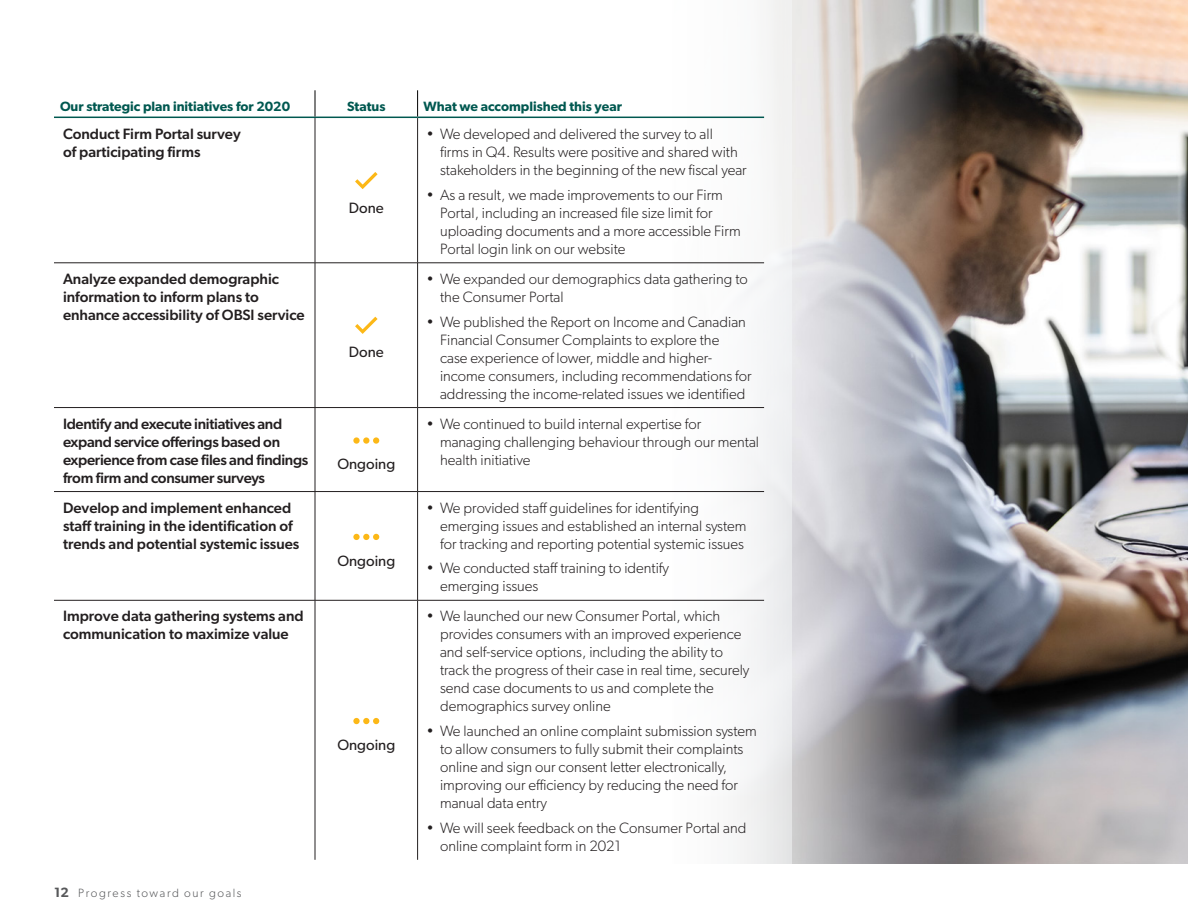
<style>
.page{position:relative;width:1188px;height:918px;background:#fff}
.page>*{position:absolute;margin:0;border:0;box-sizing:border-box;transform-origin:0 0}
.t1{font:300 15px/18px "Gibson";color:#231f20}
.body_copy{font:500 15px/18px "Gibson";color:#231f20}
.body_copy-2{font:500 15px/18px "Gibson";letter-spacing:-.02em;color:#231f20}
.body_copy-3{font:15px "Gibson";color:#231f20}
.body_copy-4{font:600 13.5px "Gibson";color:#005850}
.t2{font:300 12px "Gibson";letter-spacing:.13em;color:#57585a}
.s1{font-weight:600;font-size:13.5px}
</style>
<div class="page">
<img style="left:1175px;top:0;width:13px;height:864px">
<hr style="left:54px;top:117px;width:261px;height:1px;background:#005850">
<hr style="left:315px;top:117px;width:103px;height:1px;background:#005850">
<hr style="left:418px;top:117px;width:346px;height:1px;background:#005850">
<hr style="left:315px;top:263px;width:103px;height:1px;background:#231f20">
<hr style="left:315px;top:407px;width:103px;height:1px;background:#231f20">
<hr style="left:315px;top:491px;width:103px;height:1px;background:#231f20">
<hr style="left:315px;top:600px;width:103px;height:1px;background:#231f20">
<svg style="left:315px;top:90px;width:1px;height:27px"></svg>
<svg style="left:417px;top:90px;width:1px;height:27px"></svg>
<hr style="left:315px;top:118px;width:1px;height:145px;background:#231f20">
<hr style="left:417px;top:118px;width:1px;height:145px;background:#231f20">
<hr style="left:54px;top:263px;width:261px;height:1px;background:#231f20">
<hr style="left:315px;top:263px;width:1px;height:144px;background:#231f20">
<hr style="left:418px;top:263px;width:346px;height:1px;background:#231f20">
<hr style="left:417px;top:263px;width:1px;height:144px;background:#231f20">
<hr style="left:54px;top:407px;width:261px;height:1px;background:#231f20">
<hr style="left:315px;top:408px;width:1px;height:83px;background:#231f20">
<hr style="left:418px;top:407px;width:346px;height:1px;background:#231f20">
<hr style="left:417px;top:408px;width:1px;height:83px;background:#231f20">
<hr style="left:54px;top:491px;width:261px;height:1px;background:#231f20">
<hr style="left:315px;top:492px;width:1px;height:108px;background:#231f20">
<hr style="left:418px;top:491px;width:346px;height:1px;background:#231f20">
<hr style="left:417px;top:492px;width:1px;height:108px;background:#231f20">
<hr style="left:54px;top:600px;width:261px;height:1px;background:#231f20">
<hr style="left:315px;top:600px;width:1px;height:260px;background:#231f20">
<hr style="left:418px;top:600px;width:346px;height:1px;background:#231f20">
<hr style="left:417px;top:600px;width:1px;height:260px;background:#231f20">
<svg style="left:355px;top:172px;width:23px;height:17px"></svg>
<svg style="left:355px;top:317px;width:23px;height:17px"></svg>
<svg style="left:353px;top:437px;width:7px;height:7px"></svg>
<div style="left:363px;top:437px;width:6px;height:7px;background:#fcb817;border-radius:50%"></div>
<div style="left:373px;top:437px;width:6px;height:7px;background:#fcb817;border-radius:50%"></div>
<div style="left:353px;top:534px;width:7px;height:6px;background:#fcb817;border-radius:50%"></div>
<svg style="left:363px;top:534px;width:16px;height:6px"></svg>
<div style="left:353px;top:718px;width:7px;height:6px;background:#fcb817;border-radius:50%"></div>
<svg style="left:363px;top:718px;width:16px;height:6px"></svg>
<img style="left:792px;top:0;width:383px;height:864px">
<p class="body_copy-4" style="left:60px;top:99px;width:232px">Our strategic plan initiatives for 2020</p>
<p class="body_copy-4" style="left:347px;top:99px;width:40px">Status</p>
<p class="body_copy-4" style="left:424px;top:99px;width:200px">What we accomplished this year</p>
<p class="body_copy" style="left:63px;top:125px;width:179px">Conduct Firm Portal survey of participating firms</p>
<p class="t1" style="left:440px;top:125px;width:308px;text-indent:-14px">• We developed and delivered the survey to all<br>firms in Q4. Results were positive and shared with stakeholders in the beginning of the new fiscal year</p>
<p class="t1" style="left:440px;top:185px;width:302px;text-indent:-14px">• As a result, we made improvements to our Firm Portal, including an increased file size limit for uploading documents and a more accessible Firm Portal login link on our website</p>
<p class="body_copy-3" style="left:349px;top:199px;width:36px">Done</p>
<p class="body_copy" style="left:63px;top:269px;width:243px">Analyze expanded demographic information to inform plans to enhance accessibility of OBSI service</p>
<p class="body_copy-2" style="left:63px;top:414px;width:247px">Identify and execute initiatives and expand service offerings based on experience from case files and findings from firm and consumer surveys</p>
<p class="body_copy" style="left:63px;top:498px;width:238px">Develop and implement enhanced staff training in the identification of trends and potential systemic issues</p>
<p class="body_copy" style="left:63px;top:607px;width:242px">Improve data gathering systems and communication to maximize value</p>
<p class="body_copy-3" style="left:349px;top:343px;width:36px">Done</p>
<p class="body_copy-3" style="left:337px;top:455px;width:59px">Ongoing</p>
<p class="body_copy-3" style="left:337px;top:552px;width:59px">Ongoing</p>
<p class="body_copy-3" style="left:337px;top:736px;width:59px">Ongoing</p>
<p class="t2" style="left:54px;top:886px;width:189px"><span class="s1">12</span> Progress toward our goals</p>
<p class="t1" style="left:440px;top:269px;width:309px;text-indent:-14px">• We expanded our demographics data gathering to the Consumer Portal</p>
<p class="t1" style="left:440px;top:312px;width:313px;text-indent:-14px">• We published the Report on Income and Canadian Financial Consumer Complaints to explore the<br>case experience of lower, middle and higher&shy;income consumers, including recommendations for addressing the income-related issues we identified</p>
<p class="t1" style="left:440px;top:414px;width:320px;text-indent:-14px">• We continued to build internal expertise for managing challenging behaviour through our mental health initiative</p>
<p class="t1" style="left:440px;top:498px;width:308px;text-indent:-14px">• We provided staff guidelines for identifying emerging issues and established an internal system for tracking and reporting potential systemic issues</p>
<p class="t1" style="left:440px;top:559px;width:230px;text-indent:-14px">• We conducted staff training to identify emerging issues</p>
<p class="t1" style="left:440px;top:607px;width:311px;text-indent:-14px">• We launched our new Consumer Portal, which provides consumers with an improved experience and self-service options, including the ability to track the progress of their case in real time, securely send case documents to us and complete the demographics survey online</p>
<p class="t1" style="left:440px;top:722px;width:318px;text-indent:-14px">• We launched an online complaint submission system to allow consumers to fully submit their complaints online and sign our consent letter electronically, improving our efficiency by reducing the need for manual data entry</p>
<p class="t1" style="left:440px;top:818px;width:308px;text-indent:-14px">• We will seek feedback on the Consumer Portal and online complaint form in 2021</p>
</div>
